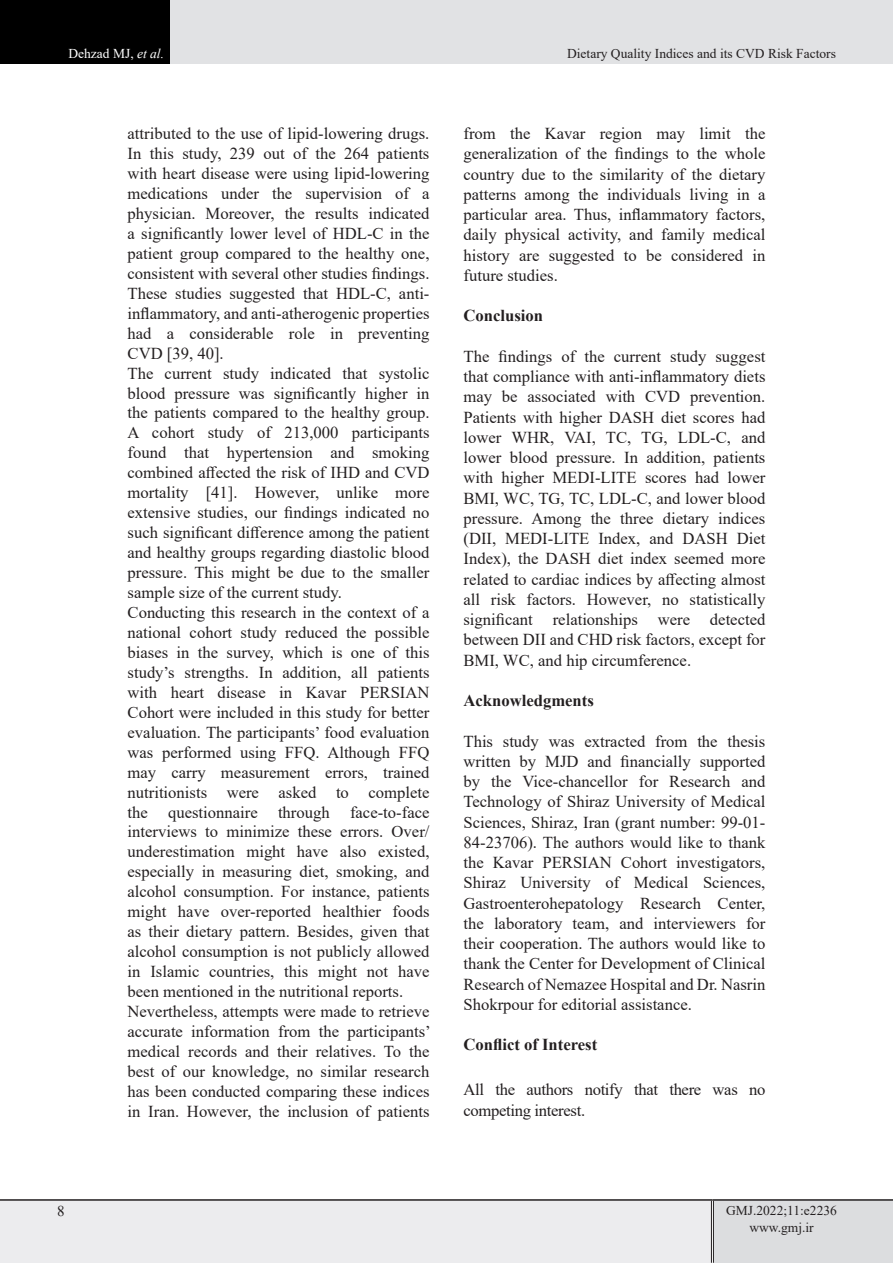
<style>
.page{position:relative;width:893px;height:1263px;background:#fff}
.page>*{position:absolute;margin:0;border:0;box-sizing:border-box;transform-origin:0 0}
.t1{font:16.65px/20px "Times New Roman";color:#231f20;text-align:justify}
.t2{font:16.65px/20.2px "Times New Roman";letter-spacing:-.02em;color:#231f20}
.t3{font:700 16.65px "Times New Roman";color:#231f20}
.t4{font:15px "Times New Roman";color:#231f20}
.lllllllllllllll{font:13.5px "Times New Roman";color:#231f20}
.t5{font:13.5px "Times New Roman";color:#fff}
.s1{font-style:italic}
</style>
<div class="page">
<div style="left:0;top:1200px;width:712px;height:63px;background:#ececee"></div>
<div style="left:712px;top:1200px;width:181px;height:63px;background:#dcdddf"></div>
<hr style="left:711px;top:1201px;width:3px;height:62px;background:#fff">
<hr style="left:711px;top:1201px;width:1px;height:62px;background:#231f20">
<hr style="left:713px;top:1201px;width:1px;height:62px;background:#231f20">
<hr style="left:0;top:1199px;width:712px;height:2px;background:#231f20">
<hr style="left:712px;top:1199px;width:181px;height:2px;background:#231f20">
<div style="left:0;top:0;width:170px;height:64px;background:#000"></div>
<div style="left:170px;top:0;width:723px;height:64px;background:#e1e2e4"></div>
<p class="t5" style="left:68px;top:44px;width:97px">Dehzad MJ, <span class="s1">et al.</span></p>
<p class="lllllllllllllll" style="left:567px;top:44px;width:270px">Dietary Quality Indices and its CVD Risk Factors</p>
<p class="t1" style="left:128px;top:123px;width:303px">attributed to the use of lipid-lowering drugs.<br>In this study, 239 out of the 264 patients with heart disease were using lipid-lowering medications under the supervision of a physician. Moreover, the results indicated a significantly lower level of HDL-C in the patient group compared to the healthy one, consistent with several other studies findings.<br>These studies suggested that HDL-C, anti&shy;inflammatory, and anti-atherogenic properties had a considerable role in preventing CVD [39, 40].</p>
<p class="t1" style="left:128px;top:362px;width:303px">The current study indicated that systolic blood pressure was significantly higher in the patients compared to the healthy group.<br>A cohort study of 213,000 participants found that hypertension and smoking combined affected the risk of IHD and CVD mortality [41]. However, unlike more extensive studies, our findings indicated no such significant difference among the patient and healthy groups regarding diastolic blood pressure. This might be due to the smaller sample size of the current study.</p>
<p class="t1" style="left:128px;top:602px;width:303px">Conducting this research in the context of a national cohort study reduced the possible biases in the survey, which is one of this study’s strengths. In addition, all patients with heart disease in Kavar PERSIAN Cohort were included in this study for better evaluation. The participants’ food evaluation was performed using FFQ. Although FFQ may carry measurement errors, trained nutritionists were asked to complete the questionnaire through face-to-face interviews to minimize these errors. Over/ underestimation might have also existed, especially in measuring diet, smoking, and alcohol consumption. For instance, patients might have over-reported healthier foods as their dietary pattern. Besides, given that alcohol consumption is not publicly allowed in Islamic countries, this might not have been mentioned in the nutritional reports.</p>
<p class="t1" style="left:128px;top:1001px;width:305px">Nevertheless, attempts were made to retrieve accurate information from the participants’ medical records and their relatives. To the best of our knowledge, no similar research has been conducted comparing these indices in Iran. However, the inclusion of patients</p>
<p class="t1" style="left:463px;top:123px;width:303px">from the Kavar region may limit the generalization of the findings to the whole country due to the similarity of the dietary patterns among the individuals living in a particular area. Thus, inflammatory factors, daily physical activity, and family medical history are suggested to be considered in future studies.</p>
<p class="t3" style="left:463px;top:304px;width:81px">Conclusion</p>
<p class="t1" style="left:463px;top:346px;width:303px">The findings of the current study suggest that compliance with anti-inflammatory diets may be associated with CVD prevention.<br>Patients with higher DASH diet scores had lower WHR, VAI, TC, TG, LDL-C, and lower blood pressure. In addition, patients with higher MEDI-LITE scores had lower BMI, WC, TG, TC, LDL-C, and lower blood pressure. Among the three dietary indices (DII, MEDI-LITE Index, and DASH Diet Index), the DASH diet index seemed more related to cardiac indices by affecting almost all risk factors. However, no statistically significant relationships were detected between DII and CHD risk factors, except for BMI, WC, and hip circumference.</p>
<p class="t3" style="left:463px;top:689px;width:132px">Acknowledgments</p>
<p class="t1" style="left:463px;top:730px;width:303px">This study was extracted from the thesis written by MJD and financially supported by the Vice-chancellor for Research and Technology of Shiraz University of Medical Sciences, Shiraz, Iran (grant number: 99-01- 84-23706). The authors would like to thank the Kavar PERSIAN Cohort investigators, Shiraz University of Medical Sciences, Gastroenterohepatology Research Center, the laboratory team, and interviewers for their cooperation. The authors would like to thank the Center for Development of Clinical Research of Nemazee Hospital and Dr. Nasrin Shokrpour for editorial assistance.</p>
<p class="t3" style="left:463px;top:1033px;width:135px">Conflict of Interest</p>
<p class="t2" style="left:463px;top:1079px;width:303px">All the authors notify that there was no competing interest.</p>
<p class="t4" style="left:57px;top:1201px;width:9px">8</p>
<p class="lllllllllllllll" style="left:726px;top:1201px;width:112px">GMJ.2022;11:e2236</p>
<p class="lllllllllllllll" style="left:749px;top:1217px;width:66px">www.gmj.ir</p>
</div>
